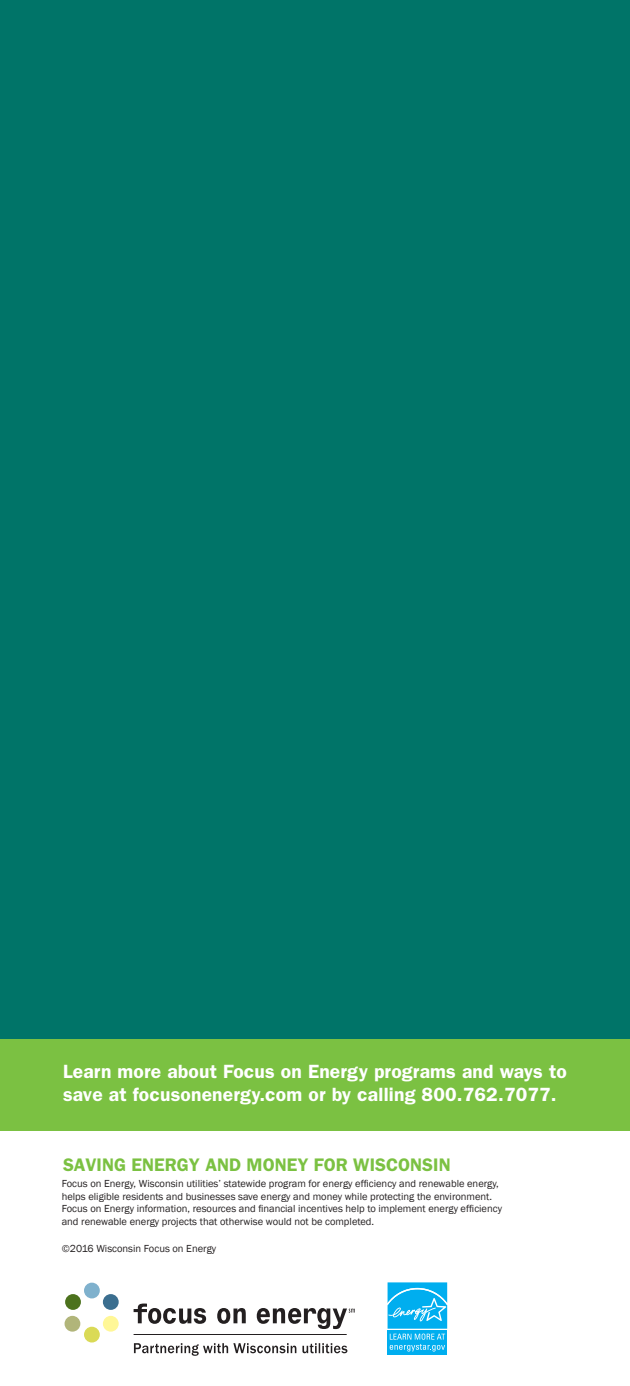
<style>
.page{position:relative;width:630px;height:1386px;background:#fff}
.page>*{position:absolute;margin:0;border:0;box-sizing:border-box;transform-origin:0 0}
.Heading_2{font:600 19.25px/23.1px "Franklin Gothic";letter-spacing:.01em;color:#fff}
.t1{font:600 18.2px "Franklin Gothic";color:#7bc142}
.t2{font:10.5px/12.6px "Franklin Gothic";color:#231f20}
</style>
<div class="page">
<div style="left:0;top:0;width:630px;height:1057px;background:#007468"></div>
<div style="left:0;top:1040px;width:630px;height:91px;background:#7bc142"></div>
<svg style="left:134px;top:1304px;width:72px;height:20px"></svg>
<svg style="left:217px;top:1308px;width:29px;height:16px"></svg>
<svg style="left:257px;top:1308px;width:98px;height:21px"></svg>
<hr style="left:134px;top:1334px;width:213px;height:1px;background:#231f20">
<svg style="left:134px;top:1343px;width:162px;height:13px"></svg>
<svg style="left:302px;top:1343px;width:45px;height:10px"></svg>
<div style="left:65px;top:1294px;width:16px;height:16px;background:#4c721d;border-radius:50%"></div>
<div style="left:84px;top:1283px;width:16px;height:15px;background:#7fb1cd;border-radius:50%"></div>
<div style="left:65px;top:1316px;width:15px;height:16px;background:#b1b57a;border-radius:50%"></div>
<div style="left:84px;top:1327px;width:16px;height:16px;background:#dada56;border-radius:50%"></div>
<div style="left:103px;top:1316px;width:16px;height:16px;background:#fff797;border-radius:50%"></div>
<div style="left:103px;top:1294px;width:16px;height:16px;background:#3b6e8f;border-radius:50%"></div>
<svg style="left:387px;top:1282px;width:61px;height:73px"></svg>
<div style="left:388px;top:1330px;width:59px;height:24px;background:#00aeef"></div>
<svg style="left:388px;top:1282px;width:59px;height:70px"></svg>
<p class="Heading_2" style="left:63px;top:1060px;width:505px">Learn more about Focus on Energy programs and ways to save at focusonenergy.com or by calling 800.762.7077.</p>
<p class="t1" style="left:63px;top:1154px;width:389px">SAVING ENERGY AND MONEY FOR WISCONSIN</p>
<p class="t2" style="left:62px;top:1177px;width:442px">Focus on Energy, Wisconsin utilities’ statewide program for energy efficiency and renewable energy, helps eligible residents and businesses save energy and money while protecting the environment.<br>Focus on Energy information, resources and financial incentives help to implement energy efficiency and renewable energy projects that otherwise would not be completed.</p>
<p class="t2" style="left:62px;top:1242px;width:156px">©2016 Wisconsin Focus on Energy</p>
</div>
